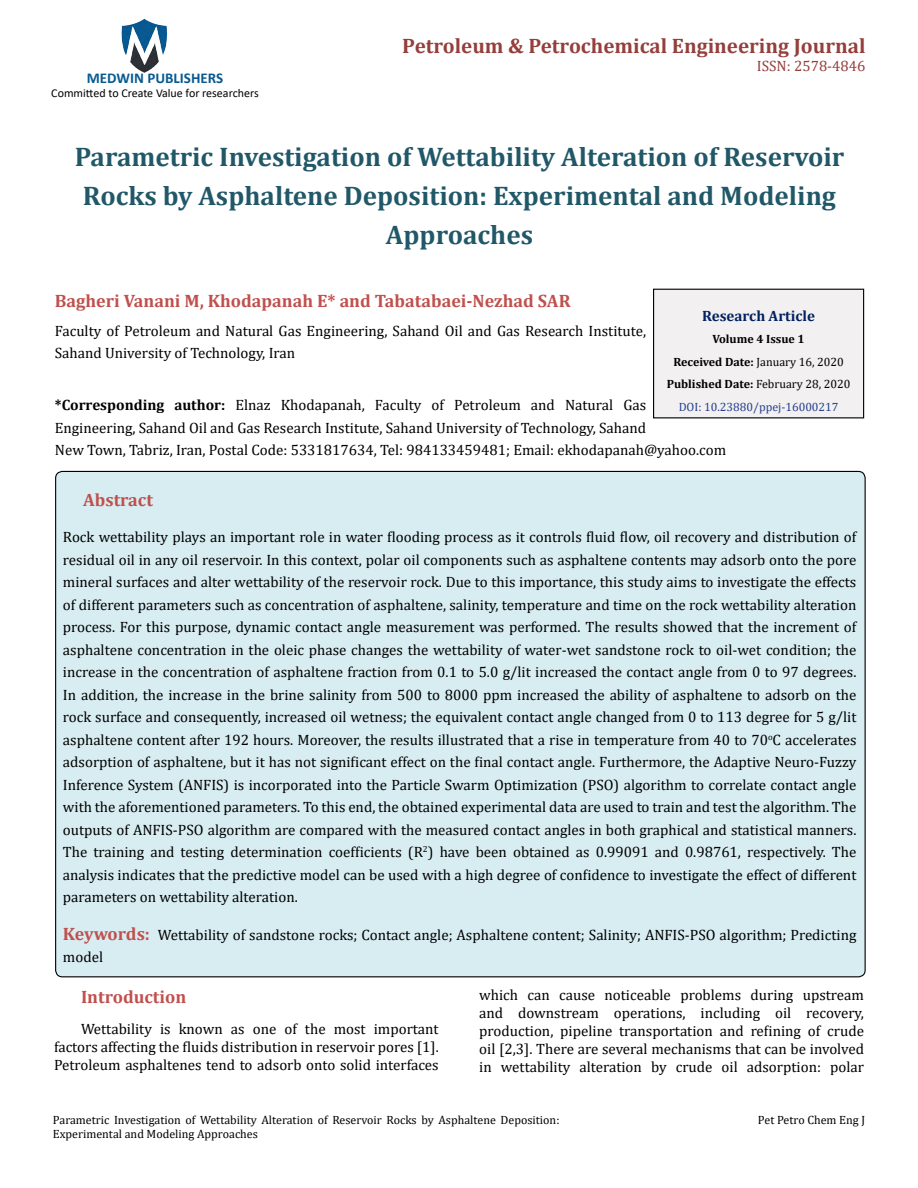
<style>
.page{position:relative;width:918px;height:1188px;background:#fff}
.page>*{position:absolute;margin:0;border:0;box-sizing:border-box;transform-origin:0 0}
.t1{font:700 27px/39px "Cambria";color:#215868;text-align:center}
.t2{font:700 21px "Cambria";color:#953f3c}
.t3{font:700 18px "Cambria";color:#c0504d}
.t4{font:15px/22.5px "Cambria";color:#000}
.t5{font:15px/18px "Cambria";color:#010000;text-align:justify}
.t6{font:700 15px "Calibri";color:#085a91}
.t7{font:700 15px "Cambria";color:#002060}
.t8{font:15px "Cambria";color:#953f3c}
.t9{font:12px/14.4px "Cambria";color:#000}
.t10{font:700 12px/22.5px "Cambria";color:#000;text-align:center}
.t11{font:12px "Calibri";color:#000}
.s1{font-weight:700}
.s2{font-weight:400}
.s3{font-weight:400;color:#25408f}
.s4{font-weight:700;font-size:18px;color:#c0504d}
</style>
<div class="page">
<img style="left:121px;top:18px;width:47px;height:55px">
<div style="left:654px;top:289px;width:210px;height:129px;background:#f2f0f0"></div>
<div style="left:653px;top:289px;width:211px;height:129px;border:1px solid #010000"></div>
<div style="left:56px;top:471px;width:809px;height:506px;background:#d8edf2;border-radius:7px"></div>
<p class="t6" style="left:87px;top:67px;width:138px">MEDWIN PUBLISHERS</p>
<p class="t11" style="left:51px;top:85px;width:209px">Committed to Create Value for researchers</p>
<h2 class="t2" style="left:402px;top:31px;width:465px">Petroleum &amp; Petrochemical Engineering Journal</h2>
<p class="t8" style="left:757px;top:57px;width:110px">ISSN: 2578-4846</p>
<h1 class="t1" style="left:75px;top:136px;width:771px">Parametric Investigation of Wettability Alteration of Reservoir<br>Rocks by Asphaltene Deposition: Experimental and Modeling<br>Approaches</h1>
<p class="t3" style="left:55px;top:288px;width:517px">Bagheri Vanani M, Khodapanah E* and Tabatabaei-Nezhad SAR</p>
<p class="t4" style="left:55px;top:319px;width:593px">Faculty of Petroleum and Natural Gas Engineering, Sahand Oil and Gas Research Institute,<br>Sahand University of Technology, Iran</p>
<p class="t4" style="left:55px;top:394px;width:673px"><span class="s1">*Corresponding author:</span> Elnaz Khodapanah, Faculty of Petroleum and Natural Gas<br>Engineering, Sahand Oil and Gas Research Institute, Sahand University of Technology, Sahand<br>New Town, Tabriz, Iran, Postal Code: 5331817634, Tel: 984133459481; Email: ekhodapanah@yahoo.com</p>
<p class="t7" style="left:702px;top:305px;width:114px">Research Article</p>
<p class="t10" style="left:667px;top:328px;width:185px">Volume 4 Issue 1<br>Received Date: <span class="s2">January 16, 2020<br></span>Published Date: <span class="s2">February 28, 2020<br></span><span class="s3">DOI: 10.23880/ppej-16000217</span></p>
<p class="t3" style="left:83px;top:487px;width:71px">Abstract</p>
<p class="t4" style="left:63px;top:526px;width:795px;text-align:justify">Rock wettability plays an important role in water flooding process as it controls fluid flow, oil recovery and distribution of residual oil in any oil reservoir. In this context, polar oil components such as asphaltene contents may adsorb onto the pore mineral surfaces and alter wettability of the reservoir rock. Due to this importance, this study aims to investigate the effects of different parameters such as concentration of asphaltene, salinity, temperature and time on the rock wettability alteration process. For this purpose, dynamic contact angle measurement was performed. The results showed that the increment of asphaltene concentration in the oleic phase changes the wettability of water-wet sandstone rock to oil-wet condition; the increase in the concentration of asphaltene fraction from 0.1 to 5.0 g/lit increased the contact angle from 0 to 97 degrees.<br>In addition, the increase in the brine salinity from 500 to 8000 ppm increased the ability of asphaltene to adsorb on the rock surface and consequently, increased oil wetness; the equivalent contact angle changed from 0 to 113 degree for 5 g/lit asphaltene content after 192 hours. Moreover, the results illustrated that a rise in temperature from 40 to 70<sup>o</sup>C accelerates adsorption of asphaltene, but it has not significant effect on the final contact angle. Furthermore, the Adaptive Neuro-Fuzzy Inference System (ANFIS) is incorporated into the Particle Swarm Optimization (PSO) algorithm to correlate contact angle with the aforementioned parameters. To this end, the obtained experimental data are used to train and test the algorithm. The outputs of ANFIS-PSO algorithm are compared with the measured contact angles in both graphical and statistical manners.<br>The training and testing determination coefficients (R<sup>2</sup>) have been obtained as 0.99091 and 0.98761, respectively. The analysis indicates that the predictive model can be used with a high degree of confidence to investigate the effect of different parameters on wettability alteration.</p>
<p class="t4" style="left:63px;top:923px;width:795px"><span class="s4">Keywords:</span> Wettability of sandstone rocks; Contact angle; Asphaltene content; Salinity; ANFIS-PSO algorithm; Predicting model</p>
<p class="t3" style="left:81px;top:984px;width:107px">Introduction</p>
<p class="t5" style="left:54px;top:1020px;width:386px;text-indent:27px">Wettability is known as one of the most important factors affecting the fluids distribution in reservoir pores [1].<br>Petroleum asphaltenes tend to adsorb onto solid interfaces</p>
<p class="t5" style="left:479px;top:986px;width:386px">which can cause noticeable problems during upstream and downstream operations, including oil recovery, production, pipeline transportation and refining of crude oil [2,3]. There are several mechanisms that can be involved in wettability alteration by crude oil adsorption: polar</p>
<p class="t9" style="left:53px;top:1113px;width:508px">Parametric Investigation of Wettability Alteration of Reservoir Rocks by Asphaltene Deposition:<br>Experimental and Modeling Approaches</p>
<p class="t9" style="left:758px;top:1113px;width:109px">Pet Petro Chem Eng J</p>
</div>
